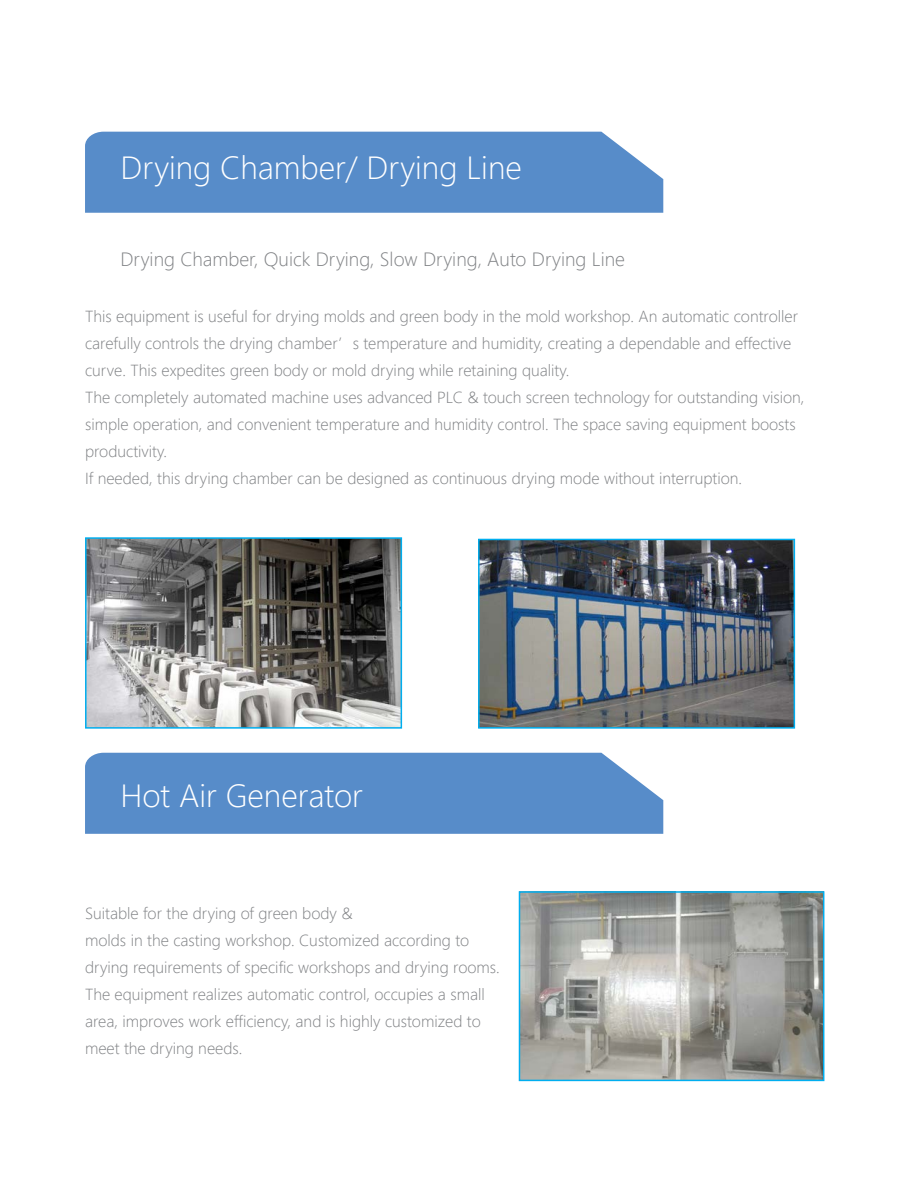
<style>
.page{position:relative;width:918px;height:1188px;background:#fff}
.page>*{position:absolute;margin:0;border:0;box-sizing:border-box;transform-origin:0 0}
.t1{font:300 30px "Microsoft Jheng Hei";color:#fff}
.t2{font:300 18px "Microsoft Jheng Hei";color:#808285}
.Sub_Tittle_1{font:300 15px/27px "Microsoft Jheng Hei";color:#808285}
</style>
<div class="page">
<div style="left:85px;top:132px;width:578px;height:81px;background:#578cc9"></div>
<img style="left:88px;top:540px;width:311px;height:186px">
<div style="left:85px;top:537px;width:317px;height:192px;border:2px solid #00aeef"></div>
<img style="left:481px;top:542px;width:311px;height:184px">
<div style="left:478px;top:539px;width:317px;height:190px;border:2px solid #00aeef"></div>
<div style="left:85px;top:753px;width:578px;height:81px;background:#578cc9"></div>
<img style="left:522px;top:894px;width:299px;height:184px">
<div style="left:519px;top:891px;width:305px;height:190px;border:2px solid #00aeef"></div>
<p class="t1" style="left:120px;top:149px;width:403px">Drying Chamber/ Drying Line</p>
<p class="t2" style="left:120px;top:248px;width:506px">Drying Chamber, Quick Drying, Slow Drying, Auto Drying Line</p>
<p class="Sub_Tittle_1" style="left:85px;top:303px;width:721px">This equipment is useful for drying molds and green body in the mold workshop. An automatic controller carefully controls the drying chamber’s temperature and humidity, creating a dependable and effective curve. This expedites green body or mold drying while retaining quality.<br>The completely automated machine uses advanced PLC &amp; touch screen technology for outstanding vision, simple operation, and convenient temperature and humidity control. The space saving equipment boosts productivity.</p>
<p class="Sub_Tittle_1" style="left:85px;top:465px;width:659px">If needed, this drying chamber can be designed as continuous drying mode without interruption.</p>
<p class="t1" style="left:120px;top:776px;width:244px">Hot Air Generator</p>
<p class="Sub_Tittle_1" style="left:85px;top:900px;width:269px">Suitable for the drying of green body &amp;</p>
<p class="Sub_Tittle_1" style="left:85px;top:927px;width:416px">molds in the casting workshop. Customized according to drying requirements of specific workshops and drying rooms.<br>The equipment realizes automatic control, occupies a small area, improves work efficiency, and is highly customized to meet the drying needs.</p>
</div>
